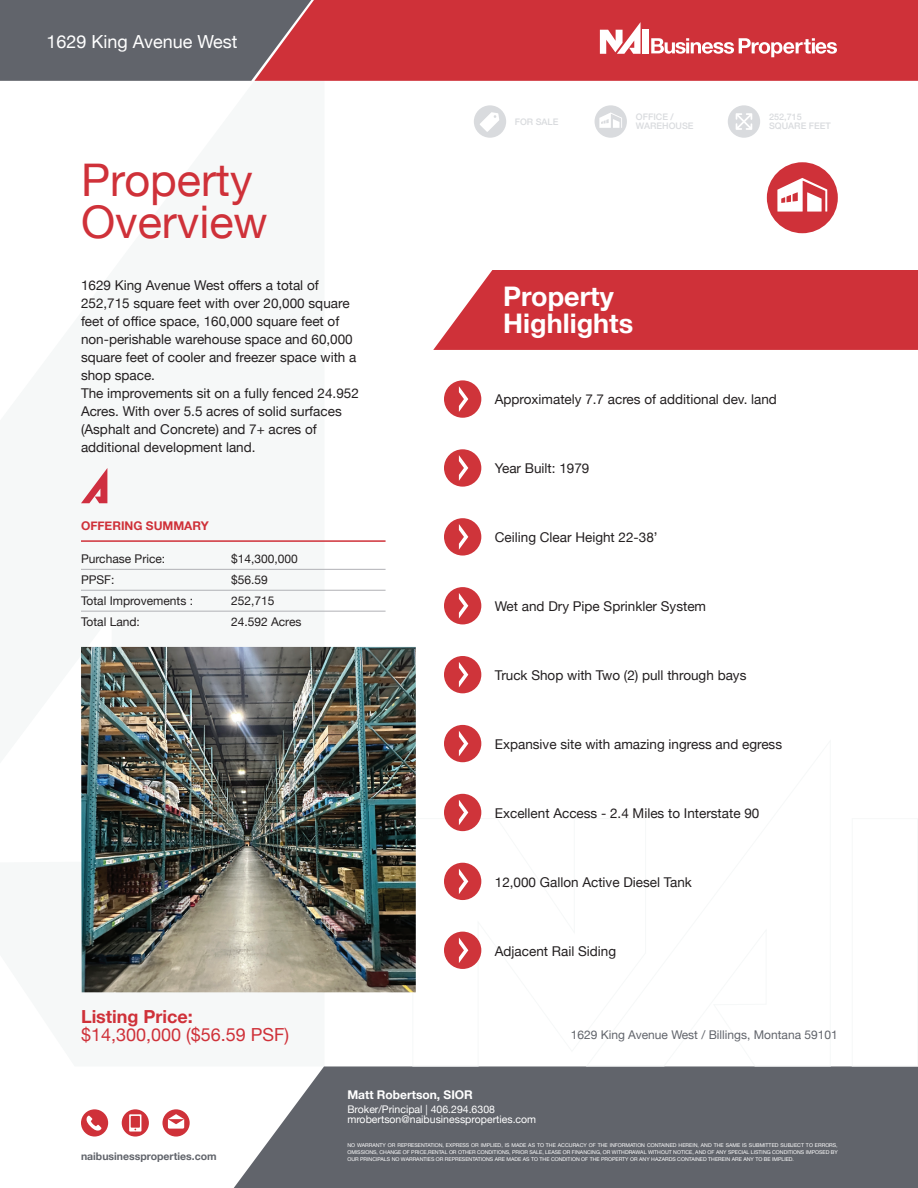
<style>
.page{position:relative;width:918px;height:1188px;background:#fff}
.page>*{position:absolute;margin:0;border:0;box-sizing:border-box;transform-origin:0 0}
.t1{font:45px/42px "Helvetica Neue";color:#cf3139}
.t2{font:700 27px/27px "Helvetica Neue";color:#fff}
.t3{font:18px "Helvetica Neue";color:#cf3139}
.t4{font:18px "Helvetica Neue";color:#fff}
.t5{font:700 18px "Helvetica Neue";color:#cf3139}
.t6{font:13.5px/18px "Helvetica Neue";color:#231f20}
.t7{font:12px "Helvetica Neue";color:#231f20}
.t8{font:12px "Helvetica Neue";color:#61646b}
.t9{font:700 12px "Helvetica Neue";color:#fff}
.t10{font:700 12px "Helvetica Neue";color:#cf3139}
.t11{font:10.5px/10.5px "Helvetica Neue";color:#fff}
.t12{font:700 10.5px "Helvetica Neue";color:#61646b}
.t13{font:500 9px/9px "Helvetica Neue";color:#d9dbde}
.t14{font:5.25px/6.8px "Helvetica Neue";color:#fff}
</style>
<div class="page">
<div style="left:321px;top:0;width:597px;height:81px;background:#cf3139"></div>
<svg style="left:0;top:0;width:321px;height:81px;background:#6f6067"></svg>
<svg style="left:234px;top:1066px;width:684px;height:122px;background:#6c6f75"></svg>
<div style="left:643px;top:30px;width:6px;height:24px;background:#fff"></div>
<svg style="left:600px;top:22px;width:41px;height:32px"></svg>
<svg style="left:651px;top:38px;width:186px;height:19px"></svg>
<svg style="left:162px;top:1109px;width:28px;height:28px"></svg>
<svg style="left:81px;top:1109px;width:27px;height:28px"></svg>
<svg style="left:122px;top:1109px;width:27px;height:28px"></svg>
<svg style="left:474px;top:105px;width:32px;height:33px"></svg>
<svg style="left:595px;top:105px;width:32px;height:33px"></svg>
<svg style="left:728px;top:105px;width:32px;height:33px"></svg>
<svg style="left:433px;top:270px;width:485px;height:80px;background:#d13d45"></svg>
<svg style="left:444px;top:380px;width:37px;height:38px"></svg>
<svg style="left:444px;top:518px;width:37px;height:38px"></svg>
<svg style="left:444px;top:656px;width:37px;height:37px"></svg>
<svg style="left:444px;top:449px;width:37px;height:38px"></svg>
<svg style="left:444px;top:587px;width:37px;height:37px"></svg>
<svg style="left:444px;top:725px;width:37px;height:37px"></svg>
<svg style="left:444px;top:794px;width:37px;height:37px"></svg>
<svg style="left:444px;top:863px;width:37px;height:37px"></svg>
<svg style="left:444px;top:932px;width:37px;height:37px"></svg>
<hr style="left:81px;top:540px;width:305px;height:2px;background:#cf3139">
<hr style="left:81px;top:569px;width:305px;height:1px;background:#b0b1b5">
<hr style="left:81px;top:590px;width:305px;height:1px;background:#b0b1b5">
<hr style="left:81px;top:611px;width:305px;height:1px;background:#b0b1b5">
<svg style="left:81px;top:468px;width:26px;height:35px"></svg>
<svg style="left:767px;top:162px;width:71px;height:71px"></svg>
<img style="left:81px;top:647px;width:335px;height:345px">
<h3 class="t4" style="left:46px;top:29px;width:193px">1629 King Avenue West</h3>
<h1 class="t1" style="left:81px;top:161px;width:188px">Property<br>Overview</h1>
<p class="t6" style="left:81px;top:277px;width:279px">1629 King Avenue West offers a total of 252,715 square feet with over 20,000 square feet of office space, 160,000 square feet of non-perishable warehouse space and 60,000 square feet of cooler and freezer space with a shop space.<br>The improvements sit on a fully fenced 24.952<br>Acres. With over 5.5 acres of solid surfaces (Asphalt and Concrete) and 7+ acres of additional development land.</p>
<p class="t10" style="left:81px;top:516px;width:129px">OFFERING SUMMARY</p>
<p class="t7" style="left:81px;top:550px;width:86px">Purchase Price:</p>
<p class="t7" style="left:231px;top:550px;width:68px">$14,300,000</p>
<p class="t7" style="left:81px;top:571px;width:35px">PPSF:</p>
<p class="t7" style="left:231px;top:571px;width:38px">$56.59</p>
<p class="t7" style="left:81px;top:592px;width:114px">Total Improvements :</p>
<p class="t7" style="left:231px;top:592px;width:45px">252,715</p>
<p class="t7" style="left:81px;top:613px;width:60px">Total Land:</p>
<p class="t7" style="left:231px;top:613px;width:72px">24.592 Acres</p>
<h3 class="t5" style="left:81px;top:1002px;width:113px">Listing Price:</h3>
<h3 class="t3" style="left:81px;top:1021px;width:210px">$14,300,000 ($56.59 PSF)</h3>
<p class="t13" style="left:515px;top:117px;width:45px">FOR SALE</p>
<p class="t13" style="left:636px;top:111px;width:59px">OFFICE /<br>WAREHOUSE</p>
<p class="t13" style="left:769px;top:111px;width:63px">252,715<br>SQUARE FEET</p>
<h2 class="t2" style="left:503px;top:284px;width:131px">Property<br>Highlights</h2>
<p class="t6" style="left:495px;top:391px;width:284px">Approximately 7.7 acres of additional dev. land</p>
<p class="t6" style="left:495px;top:460px;width:96px">Year Built: 1979</p>
<p class="t6" style="left:495px;top:529px;width:164px">Ceiling Clear Height 22-38’</p>
<p class="t6" style="left:495px;top:598px;width:213px">Wet and Dry Pipe Sprinkler System</p>
<p class="t6" style="left:495px;top:667px;width:253px">Truck Shop with Two (2) pull through bays</p>
<p class="t6" style="left:495px;top:736px;width:289px">Expansive site with amazing ingress and egress</p>
<p class="t6" style="left:495px;top:805px;width:266px">Excellent Access - 2.4 Miles to Interstate 90</p>
<p class="t6" style="left:495px;top:874px;width:199px">12,000 Gallon Active Diesel Tank</p>
<p class="t6" style="left:495px;top:943px;width:123px">Adjacent Rail Siding</p>
<p class="t8" style="left:571px;top:1026px;width:269px">1629 King Avenue West / Billings, Montana 59101</p>
<p class="t9" style="left:347px;top:1086px;width:127px">Matt Robertson, SIOR</p>
<p class="t11" style="left:347px;top:1104px;width:190px">Broker/Principal | 406.294.6308 mrobertson@naibusinessproperties.com</p>
<p class="t14" style="left:347px;top:1142px;width:492px">NO WARRANTY OR REPRESENTATION, EXPRESS OR IMPLIED, IS MADE AS TO THE ACCURACY OF THE INFORMATION CONTAINED HEREIN, AND THE SAME IS SUBMITTED SUBJECT TO ERRORS,<br>OMISSIONS, CHANGE OF PRICE,RENTAL OR OTHER CONDITIONS, PRIOR SALE, LEASE OR FINANCING, OR WITHDRAWAL WITHOUT NOTICE, AND OF ANY SPECIAL LISTING CONDITIONS IMPOSED BY</p>
<p class="t12" style="left:81px;top:1148px;width:137px">naibusinessproperties.com</p>
<p class="t14" style="left:347px;top:1156px;width:448px">OUR PRINCIPALS NO WARRANTIES OR REPRESENTATIONS ARE MADE AS TO THE CONDITION OF THE PROPERTY OR ANY HAZARDS CONTAINED THEREIN ARE ANY TO BE IMPLIED.</p>
</div>
